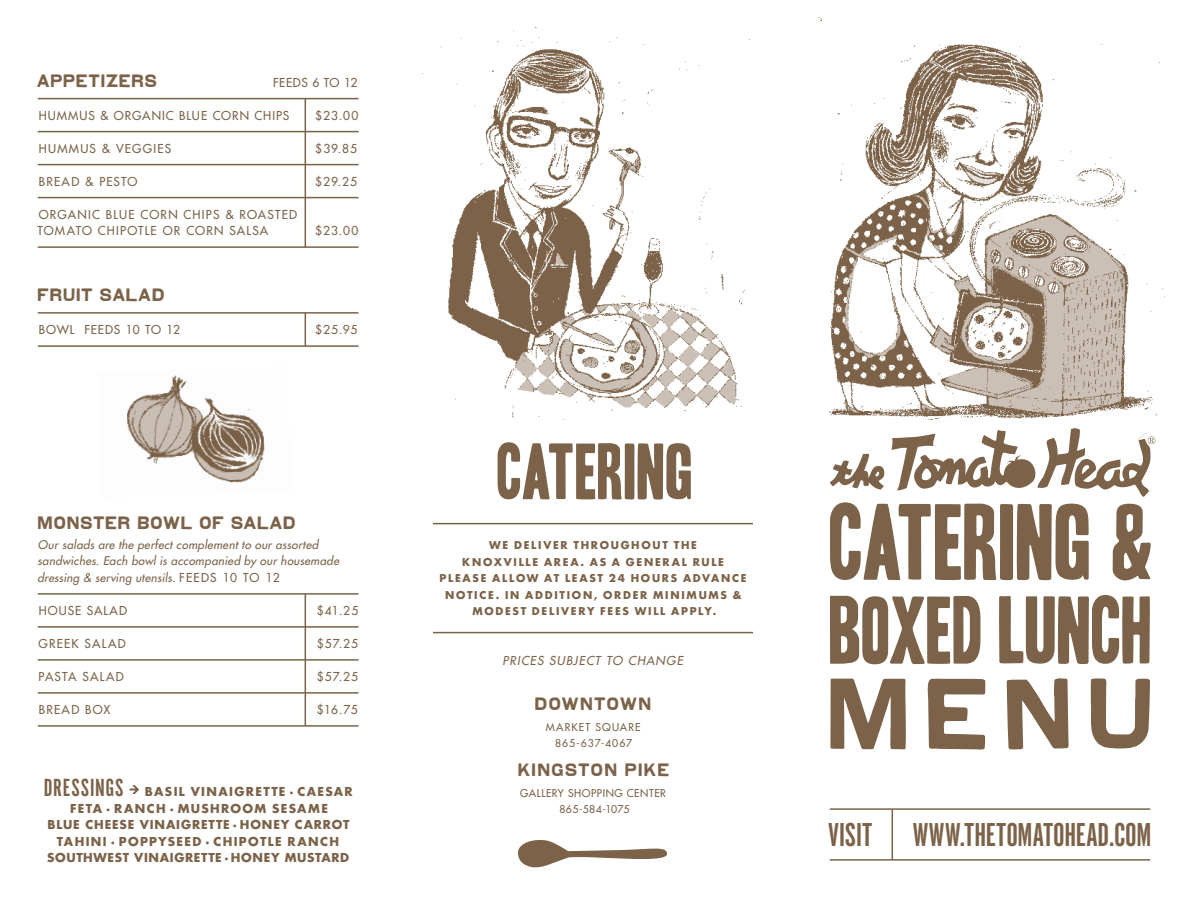
<style>
.page{position:relative;width:1188px;height:918px;background:#fff}
.page>*{position:absolute;margin:0;border:0;box-sizing:border-box;transform-origin:0 0}
.t1{font:93px "Toronto Gothic";letter-spacing:-.005em;color:#7b6248}
.t2{font:87px "Landry Gothic";color:#7b6248}
.t3{font:82.5px "Toronto Gothic";color:#7b6248}
.t4{font:68.4px "Toronto Gothic";color:#7b6248}
.t5{font:34.5px "Alternate Gothic No 1";color:#7b6248}
.t6{font:15.75px "Landry Gothic";letter-spacing:-.005em;color:#7b6248}
.t7{font:12px/16.5px "Futura";letter-spacing:.09em;color:#7b6248}
.t8{font:700 12px/16.5px "Futura";letter-spacing:.09em;color:#7b6248;text-align:center}
.t9{font:italic 12px "Futura";letter-spacing:.085em;color:#7b6248}
.t10{font:12px "Futura";letter-spacing:.065em;color:#7b6248}
.t11{font:12px "Futura";letter-spacing:.035em;color:#7b6248}
.t12{font:italic 11.7px/16.5px "Futura";letter-spacing:.025em;color:#7b6248}
.t13{font:700 10.5px/16.5px "Futura";letter-spacing:.165em;color:#7b6248;text-align:center}
.t14{font:10.5px/16.5px "Futura";letter-spacing:.055em;color:#7b6248;text-align:center}
.t15{font:10.5px/16.5px "Futura";letter-spacing:.1em;color:#7b6248;text-align:center}
.s1{font-style:normal;font-size:12px}
.s2{font-family:"Alternate Gothic No 1";font-weight:400;font-size:25.8px}
</style>
<div class="page">
<img style="left:127px;top:375px;width:138px;height:108px">
<img style="left:818px;top:17px;width:347px;height:425px">
<svg style="left:830px;top:453px;width:55px;height:37px"></svg>
<svg style="left:891px;top:428px;width:264px;height:69px"></svg>
<hr style="left:830px;top:859px;width:320px;height:2px;background:#7b6248">
<hr style="left:830px;top:808px;width:320px;height:2px;background:#7b6248">
<hr style="left:892px;top:809px;width:1px;height:51px;background:#7b6248">
<hr style="left:433px;top:523px;width:320px;height:1px;background:#7b6248">
<hr style="left:433px;top:632px;width:320px;height:1px;background:#7b6248">
<img style="left:421px;top:30px;width:329px;height:390px">
<hr style="left:305px;top:99px;width:1px;height:148px;background:#7b6248">
<hr style="left:305px;top:313px;width:1px;height:33px;background:#7b6248">
<hr style="left:305px;top:594px;width:1px;height:132px;background:#7b6248">
<hr style="left:38px;top:131px;width:320px;height:1px;background:#7b6248">
<hr style="left:38px;top:626px;width:320px;height:2px;background:#7b6248">
<hr style="left:38px;top:725px;width:320px;height:2px;background:#7b6248">
<hr style="left:38px;top:692px;width:320px;height:2px;background:#7b6248">
<hr style="left:38px;top:659px;width:320px;height:2px;background:#7b6248">
<hr style="left:38px;top:593px;width:320px;height:2px;background:#7b6248">
<hr style="left:38px;top:345px;width:320px;height:2px;background:#7b6248">
<hr style="left:38px;top:312px;width:320px;height:2px;background:#7b6248">
<hr style="left:38px;top:164px;width:320px;height:1px;background:#7b6248">
<hr style="left:38px;top:197px;width:320px;height:1px;background:#7b6248">
<hr style="left:38px;top:246px;width:320px;height:2px;background:#7b6248">
<hr style="left:38px;top:98px;width:320px;height:1px;background:#7b6248">
<svg style="left:518px;top:840px;width:149px;height:28px"></svg>
<svg style="left:129px;top:785px;width:10px;height:9px"></svg>
<h3 class="t6" style="left:37px;top:69px;width:122px">APPETIZERS</h3>
<p class="t11" style="left:273px;top:75px;width:85px">FEEDS 6 TO 12</p>
<p class="t7" style="left:39px;top:107px;width:252px">HUMMUS &amp; ORGANIC BLUE CORN CHIPS</p>
<p class="t7" style="left:315px;top:107px;width:45px">$23.00</p>
<p class="t7" style="left:39px;top:140px;width:134px">HUMMUS &amp; VEGGIES</p>
<p class="t7" style="left:315px;top:140px;width:43px">$39.85</p>
<p class="t7" style="left:39px;top:173px;width:100px">BREAD &amp; PESTO</p>
<p class="t7" style="left:315px;top:173px;width:43px">$29.25</p>
<p class="t7" style="left:38px;top:206px;width:261px">ORGANIC BLUE CORN CHIPS &amp; ROASTED<br>TOMATO CHIPOTLE OR CORN SALSA</p>
<p class="t7" style="left:315px;top:223px;width:45px">$23.00</p>
<h3 class="t6" style="left:38px;top:283px;width:129px">FRUIT SALAD</h3>
<p class="t10" style="left:39px;top:322px;width:143px">BOWL FEEDS 10 TO 12</p>
<p class="t7" style="left:315px;top:322px;width:44px">$25.95</p>
<h3 class="t6" style="left:37px;top:511px;width:261px">MONSTER BOWL OF SALAD</h3>
<p class="t12" style="left:37px;top:536px;width:303px">Our salads are the perfect complement to our assorted sandwiches. Each bowl is accompanied by our housemade dressing &amp; serving utensils. <span class="s1">FEEDS 10 TO 12</span></p>
<p class="t7" style="left:39px;top:602px;width:90px">HOUSE SALAD</p>
<p class="t7" style="left:317px;top:602px;width:43px">$41.25</p>
<p class="t7" style="left:39px;top:635px;width:89px">GREEK SALAD</p>
<p class="t7" style="left:317px;top:635px;width:43px">$57.25</p>
<p class="t7" style="left:39px;top:668px;width:87px">PASTA SALAD</p>
<p class="t7" style="left:317px;top:668px;width:43px">$57.25</p>
<p class="t7" style="left:39px;top:701px;width:73px">BREAD BOX</p>
<p class="t7" style="left:317px;top:701px;width:43px">$16.75</p>
<p class="t8" style="left:44px;top:784px;width:310px"><span class="s2">DRESSINGS</span> BASIL VINAIGRETTE ∙ CAESAR FETA ∙ RANCH ∙ MUSHROOM SESAME<br>BLUE CHEESE VINAIGRETTE ∙ HONEY CARROT TAHINI ∙ POPPYSEED ∙ CHIPOTLE RANCH SOUTHWEST VINAIGRETTE ∙ HONEY MUSTARD</p>
<h3 class="t4" style="left:497px;top:426px;width:198px">CATERING</h3>
<p class="t13" style="left:440px;top:537px;width:309px">WE DELIVER THROUGHOUT THE<br>KNOXVILLE AREA. AS A GENERAL RULE PLEASE ALLOW AT LEAST 24 HOURS ADVANCE NOTICE. IN ADDITION, ORDER MINIMUMS &amp; MODEST DELIVERY FEES WILL APPLY.</p>
<p class="t9" style="left:502px;top:653px;width:182px">PRICES SUBJECT TO CHANGE</p>
<h3 class="t6" style="left:535px;top:693px;width:119px">DOWNTOWN</h3>
<p class="t15" style="left:546px;top:719px;width:96px">MARKET SQUARE<br>865-637-4067</p>
<h3 class="t6" style="left:518px;top:759px;width:154px">KINGSTON PIKE</h3>
<p class="t14" style="left:520px;top:785px;width:147px">GALLERY SHOPPING CENTER<br>865-584-1075</p>
<h1 class="t1" style="left:829px;top:480px;width:325px">CATERING &amp;</h1>
<h3 class="t3" style="left:830px;top:575px;width:325px">BOXED LUNCH</h3>
<h2 class="t2" style="left:826px;top:652px;width:336px">MENU</h2>
<h3 class="t5" style="left:828px;top:811px;width:325px">VISIT WWW.THETOMATOHEAD.COM</h3>
</div>
